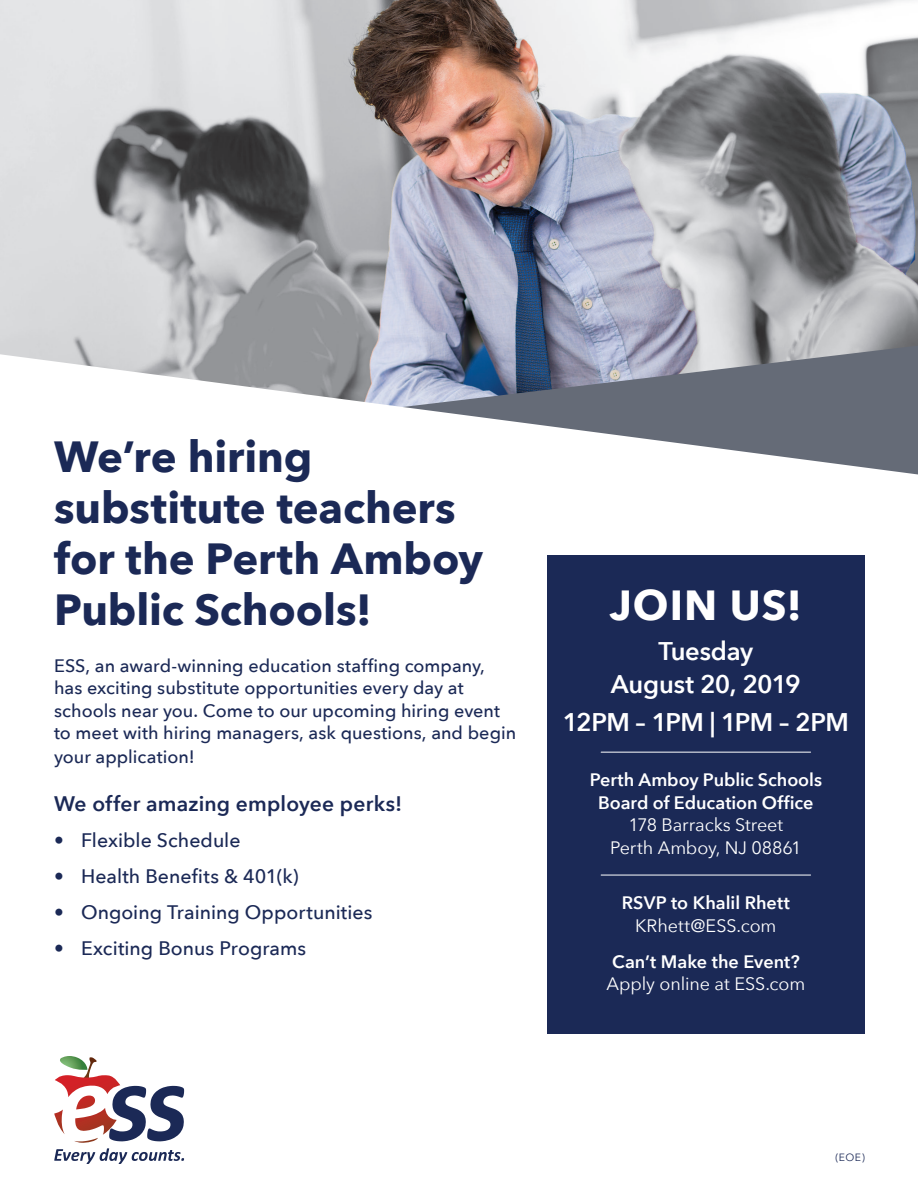
<style>
.page{position:relative;width:918px;height:1188px;background:#fff}
.page>*{position:absolute;margin:0;border:0;box-sizing:border-box;transform-origin:0 0}
.t1{font:700 43.5px/51px "Avenir Next";letter-spacing:-.005em;color:#1b2956}
.t2{font:700 42px "Avenir Next";letter-spacing:.025em;color:#fff}
.t3{font:600 25.5px/33px "Avenir Next";letter-spacing:-.025em;color:#fff;text-align:center}
.t4{font:600 21px "Avenir Next";letter-spacing:.01em;color:#1b2956}
.t5{font:500 19.5px "Avenir Next";color:#1b2956}
.t6{font:500 18px/22.8px "Avenir Next";color:#1b2956}
.t7{font:600 18px/22.5px "Avenir Next";color:#fff;text-align:center}
.t8{font:18px/22.5px "Avenir Next";letter-spacing:-.005em;color:#fff;text-align:center}
.t9{font:10.5px "Avenir Next";color:#1b2956}
</style>
<div class="page">
<img style="left:0;top:0;width:918px;height:354px">
<svg style="left:83px;top:346px;width:835px;height:8px;background:#a0a4b0"></svg>
<svg style="left:0;top:354px;width:918px;height:121px"></svg>
<div style="left:547px;top:555px;width:318px;height:479px;background:#1b2956"></div>
<hr style="left:601px;top:752px;width:210px;height:1px;background:#fff">
<hr style="left:601px;top:875px;width:210px;height:1px;background:#fff">
<svg style="left:54px;top:1056px;width:130px;height:108px"></svg>
<h1 class="t1" style="left:54px;top:431px;width:431px">We’re hiring substitute teachers for the Perth Amboy<br>Public Schools!</h1>
<p class="t6" style="left:54px;top:653px;width:464px">ESS, an award-winning education staffing company, has exciting substitute opportunities every day at schools near you. Come to our upcoming hiring event to meet with hiring managers, ask questions, and begin your application!</p>
<p class="t4" style="left:54px;top:786px;width:350px">We offer amazing employee perks!</p>
<p class="t5" style="left:54px;top:824px;width:188px">• Flexible Schedule</p>
<p class="t5" style="left:54px;top:860px;width:246px">• Health Benefits &amp; 401(k)</p>
<p class="t5" style="left:54px;top:896px;width:320px">• Ongoing Training Opportunities</p>
<p class="t5" style="left:54px;top:932px;width:254px">• Exciting Bonus Programs</p>
<h2 class="t2" style="left:610px;top:568px;width:194px">JOIN US!</h2>
<h3 class="t3" style="left:611px;top:634px;width:191px">Tuesday<br>August 20, 2019</h3>
<h3 class="t3" style="left:563px;top:705px;width:287px">12PM – 1PM | 1PM – 2PM</h3>
<p class="t7" style="left:590px;top:768px;width:234px">Perth Amboy Public Schools<br>Board of Education Office</p>
<p class="t8" style="left:610px;top:813px;width:193px">178 Barracks Street<br>Perth Amboy, NJ 08861</p>
<p class="t7" style="left:622px;top:891px;width:170px">RSVP to Khalil Rhett</p>
<p class="t8" style="left:635px;top:913px;width:143px">KRhett@ESS.com</p>
<p class="t7" style="left:612px;top:950px;width:189px">Can’t Make the Event?</p>
<p class="t8" style="left:606px;top:972px;width:201px">Apply online at ESS.com</p>
<p class="t9" style="left:835px;top:1148px;width:31px">(EOE)</p>
</div>
